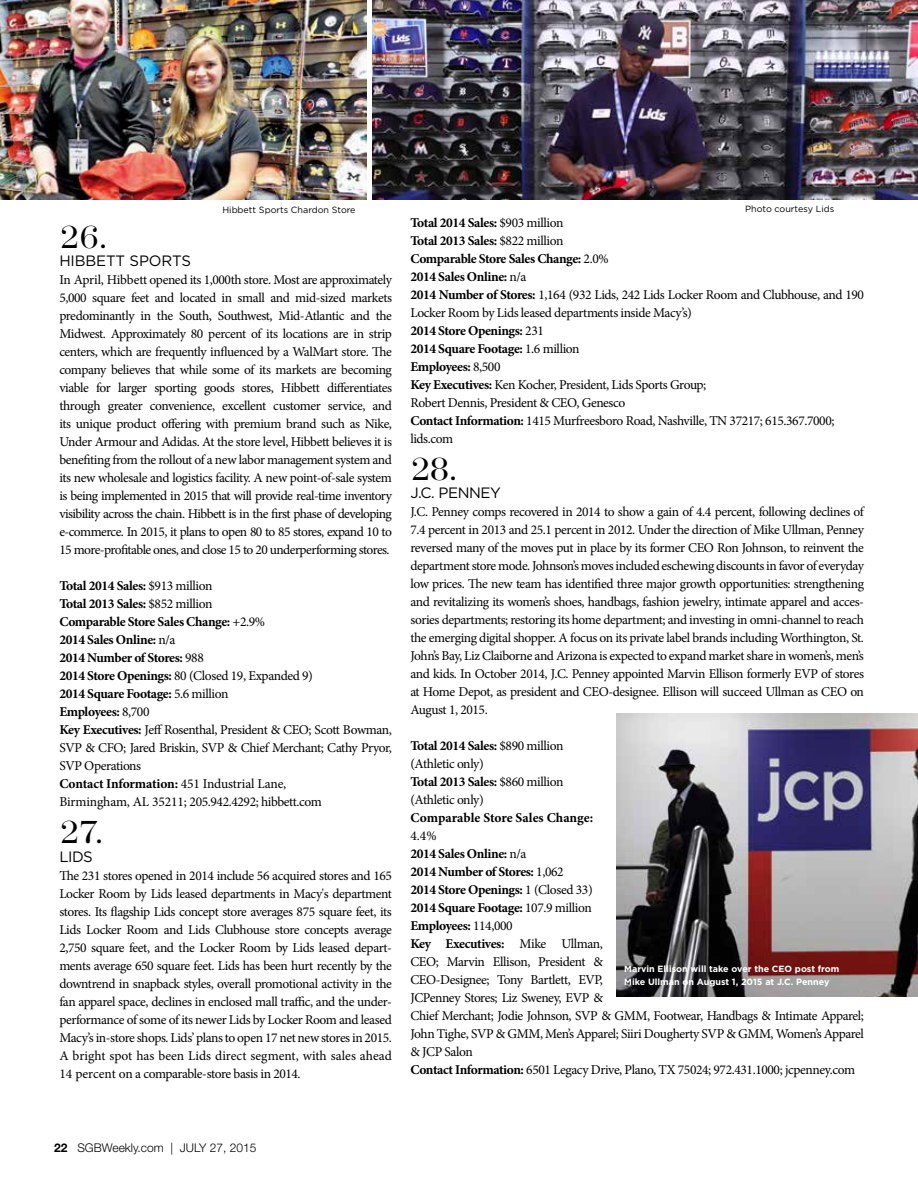
<style>
.page{position:relative;width:918px;height:1188px;background:#fff}
.page>*{position:absolute;margin:0;border:0;box-sizing:border-box;transform-origin:0 0}
.t1{font:300 33px "Modern No 216";color:#000}
.t2{font:15px "Gotham";letter-spacing:-.025em;color:#000}
.t3{font:13.5px/18px "Minion Pro";letter-spacing:-.03em;color:#000}
.t4{font:700 13.5px "Minion Pro";color:#000}
.t5{font:300 12px "Helvetica Neue";color:#000}
.t6{font:700 9px/13.5px "Gotham";color:#fff}
.t7{font:9px "Gotham";color:#000}
.s1{font-weight:700}
</style>
<div class="page">
<img style="left:0;top:0;width:366px;height:200px">
<img style="left:373px;top:0;width:545px;height:200px">
<img style="left:617px;top:714px;width:301px;height:282px">
<p class="t7" style="left:222px;top:205px;width:135px">Hibbett Sports Chardon Store</p>
<h1 class="t1" style="left:59px;top:218px;width:50px">26.</h1>
<p class="t2" style="left:59px;top:251px;width:133px">HIBBETT SPORTS</p>
<p class="t3" style="left:59px;top:271px;width:334px;text-align:justify">In April, Hibbett opened its 1,000th store. Most are approximately 5,000 square feet and located in small and mid-sized markets predominantly in the South, Southwest, Mid-Atlantic and the Midwest. Approximately 80 percent of its locations are in strip centers, which are frequently influenced by a WalMart store. The company believes that while some of its markets are becoming viable for larger sporting goods stores, Hibbett differentiates through greater convenience, excellent customer service, and its unique product offering with premium brand such as Nike, Under Armour and Adidas. At the store level, Hibbett believes it is benefiting from the rollout of a new labor management system and its new wholesale and logistics facility. A new point-of-sale system is being implemented in 2015 that will provide real-time inventory visibility across the chain. Hibbett is in the first phase of developing e-commerce. In 2015, it plans to open 80 to 85 stores, expand 10 to 15 more-profitable ones, and close 15 to 20 underperforming stores.</p>
<p class="t3" style="left:59px;top:577px;width:334px"><span class="s1">Total 2014 Sales:</span> $913 million<br><span class="s1">Total 2013 Sales:</span> $852 million<br><span class="s1">Comparable Store Sales Change:</span> +2.9%<br><span class="s1">2014 Sales Online:</span> n/a<br><span class="s1">2014 Number of Stores:</span> 988<br><span class="s1">2014 Store Openings:</span> 80 (Closed 19, Expanded 9)<br><span class="s1">2014 Square Footage:</span> 5.6 million<br><span class="s1">Employees:</span> 8,700<br><span class="s1">Key Executives:</span> Jeff Rosenthal, President &amp; CEO; Scott Bowman, SVP &amp; CFO; Jared Briskin, SVP &amp; Chief Merchant; Cathy Pryor, SVP Operations<br><span class="s1">Contact Information:</span> 451 Industrial Lane,<br>Birmingham, AL 35211; 205.942.4292; hibbett.com</p>
<h1 class="t1" style="left:59px;top:814px;width:46px">27.</h1>
<p class="t2" style="left:59px;top:847px;width:35px">LIDS</p>
<p class="t3" style="left:59px;top:867px;width:334px;text-align:justify">The 231 stores opened in 2014 include 56 acquired stores and 165<br>Locker Room by Lids leased departments in Macy's department stores. Its flagship Lids concept store averages 875 square feet, its Lids Locker Room and Lids Clubhouse store concepts average 2,750 square feet, and the Locker Room by Lids leased depart&shy;ments average 650 square feet. Lids has been hurt recently by the downtrend in snapback styles, overall promotional activity in the fan apparel space, declines in enclosed mall traffic, and the under&shy;performance of some of its newer Lids by Locker Room and leased Macy’s in-store shops. Lids’ plans to open 17 net new stores in 2015.<br>A bright spot has been Lids direct segment, with sales ahead 14 percent on a comparable-store basis in 2014.</p>
<p class="t7" style="left:745px;top:203px;width:90px">Photo courtesy Lids</p>
<p class="t3" style="left:410px;top:214px;width:455px"><span class="s1">Total 2014 Sales:</span> $903 million<br><span class="s1">Total 2013 Sales:</span> $822 million<br><span class="s1">Comparable Store Sales Change:</span> 2.0%<br><span class="s1">2014 Sales Online:</span> n/a<br><span class="s1">2014 Number of Stores:</span> 1,164 (932 Lids, 242 Lids Locker Room and Clubhouse, and 190<br>Locker Room by Lids leased departments inside Macy’s)<br><span class="s1">2014 Store Openings:</span> 231<br><span class="s1">2014 Square Footage:</span> 1.6 million<br><span class="s1">Employees:</span> 8,500<br><span class="s1">Key Executives:</span> Ken Kocher, President, Lids Sports Group;<br>Robert Dennis, President &amp; CEO, Genesco<br><span class="s1">Contact Information:</span> 1415 Murfreesboro Road, Nashville, TN 37217; 615.367.7000; lids.com</p>
<h1 class="t1" style="left:410px;top:450px;width:48px">28.</h1>
<p class="t2" style="left:410px;top:483px;width:92px">J.C. PENNEY</p>
<p class="t3" style="left:410px;top:503px;width:455px;text-align:justify">J.C. Penney comps recovered in 2014 to show a gain of 4.4 percent, following declines of 7.4 percent in 2013 and 25.1 percent in 2012. Under the direction of Mike Ullman, Penney reversed many of the moves put in place by its former CEO Ron Johnson, to reinvent the department store mode. Johnson’s moves included eschewing discounts in favor of everyday low prices. The new team has identified three major growth opportunities: strengthening and revitalizing its women’s shoes, handbags, fashion jewelry, intimate apparel and acces&shy;sories departments; restoring its home department; and investing in omni-channel to reach the emerging digital shopper. A focus on its private label brands including Worthington, St.<br>John’s Bay, Liz Claiborne and Arizona is expected to expand market share in women’s, men’s and kids. In October 2014, J.C. Penney appointed Marvin Ellison formerly EVP of stores at Home Depot, as president and CEO-designee. Ellison will succeed Ullman as CEO on August 1, 2015.</p>
<p class="t3" style="left:410px;top:737px;width:155px"><span class="s1">Total 2014 Sales:</span> $890 million (Athletic only)<br><span class="s1">Total 2013 Sales:</span> $860 million (Athletic only)</p>
<p class="t4" style="left:410px;top:809px;width:184px">Comparable Store Sales Change:</p>
<p class="t3" style="left:410px;top:827px;width:455px">4.4%<br><span class="s1">2014 Sales Online:</span> n/a<br><span class="s1">2014 Number of Stores:</span> 1,062<br><span class="s1">2014 Store Openings:</span> 1 (Closed 33)<br><span class="s1">2014 Square Footage:</span> 107.9 million<br><span class="s1">Employees:</span> 114,000<br><span class="s1">Key Executives:</span> Mike Ullman,<br>CEO; Marvin Ellison, President &amp;<br>CEO-Designee; Tony Bartlett, EVP,<br>JCPenney Stores; Liz Sweney, EVP &amp;<br>Chief Merchant; Jodie Johnson, SVP &amp; GMM, Footwear, Handbags &amp; Intimate Apparel; John Tighe, SVP &amp; GMM, Men’s Apparel; Siiri Dougherty SVP &amp; GMM, Women’s Apparel &amp; JCP Salon<br><span class="s1">Contact Information:</span> 6501 Legacy Drive, Plano, TX 75024; 972.431.1000; jcpenney.com</p>
<p class="t6" style="left:624px;top:962px;width:217px">Marvin Ellison will take over the CEO post from<br>Mike Ullman on August 1, 2015 at J.C. Penney</p>
<p class="t5" style="left:54px;top:1140px;width:204px"><span class="s1">22</span> SGBWeekly.com | JULY 27, 2015</p>
</div>
